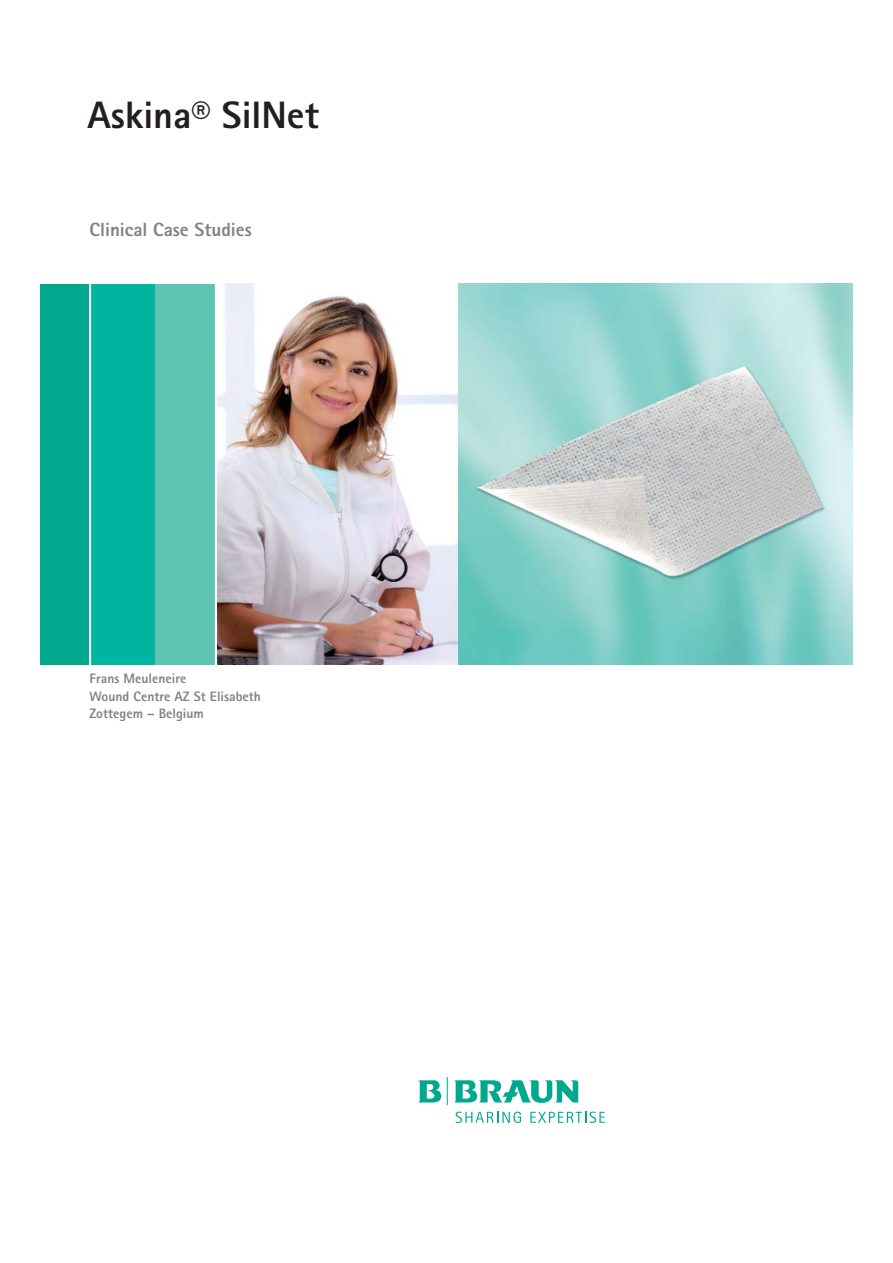
<style>
.page{position:relative;width:893px;height:1263px;background:#fff}
.page>*{position:absolute;margin:0;border:0;box-sizing:border-box;transform-origin:0 0}
.t1{font:800 38.25px "Rotis Sans Serif";color:#231f20}
.t2{font:800 19.05px "Rotis Sans Serif";color:#808285}
.t3{font:800 13.65px/17.7px "Rotis Sans Serif";color:#808285}
</style>
<div class="page">
<img style="left:457px;top:284px;width:395px;height:381px">
<img style="left:217px;top:284px;width:240px;height:381px">
<div style="left:154px;top:284px;width:62px;height:381px;background:#5ec4b4"></div>
<div style="left:89px;top:284px;width:66px;height:381px;background:#00b5a0"></div>
<hr style="left:215px;top:276px;width:2px;height:410px;background:#fff">
<svg style="left:456px;top:1112px;width:65px;height:11px"></svg>
<svg style="left:530px;top:1112px;width:75px;height:11px"></svg>
<svg style="left:418px;top:1080px;width:23px;height:23px"></svg>
<svg style="left:447px;top:1077px;width:131px;height:28px"></svg>
<div style="left:40px;top:284px;width:49px;height:381px;background:#00a88e"></div>
<hr style="left:89px;top:277px;width:2px;height:409px;background:#fff">
<h1 class="t1" style="left:88px;top:101px;width:233px">Askina® SilNet</h1>
<h2 class="t2" style="left:89px;top:223px;width:164px">Clinical Case Studies</h2>
<p class="t3" style="left:89px;top:671px;width:173px">Frans Meuleneire<br>Wound Centre AZ St Elisabeth<br>Zottegem – Belgium</p>
</div>
